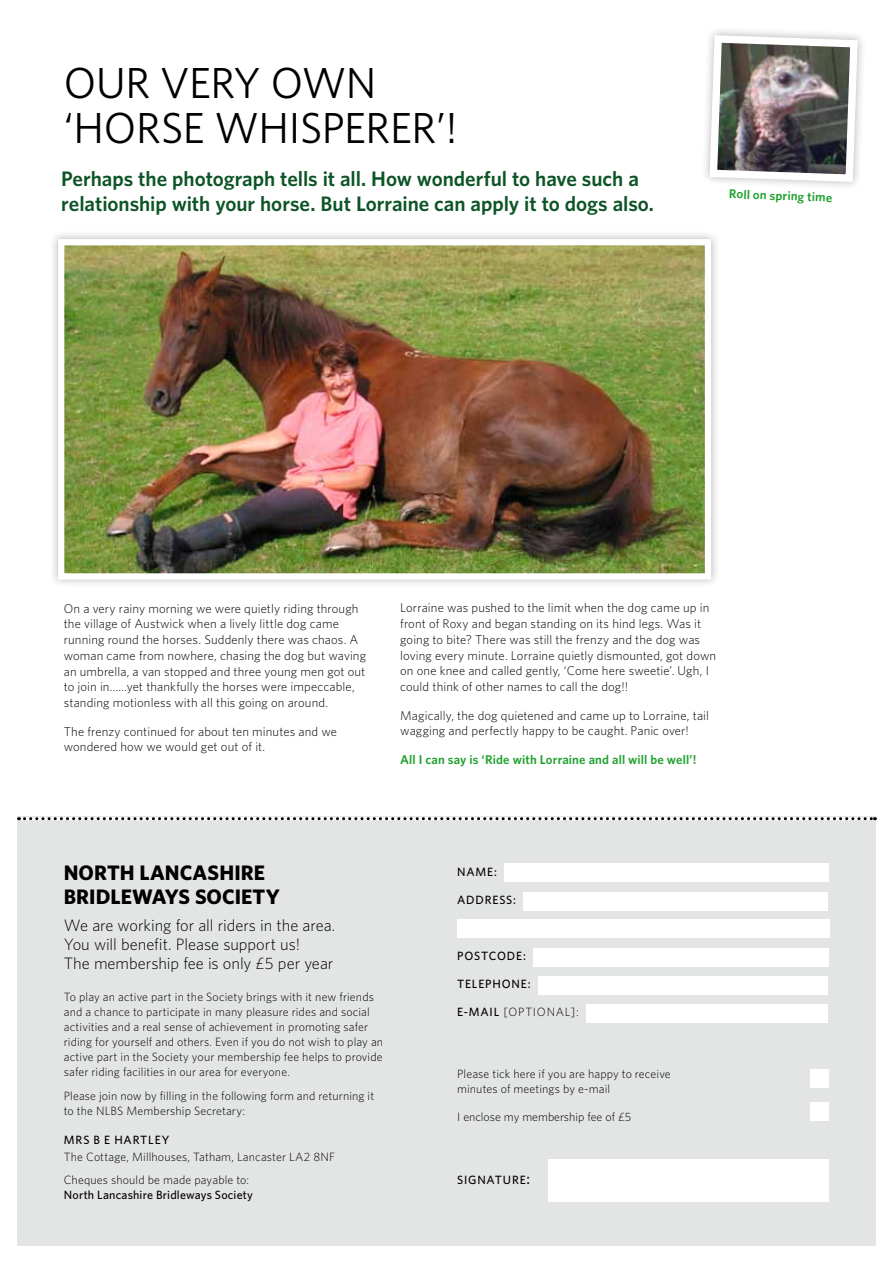
<style>
.page{position:relative;width:893px;height:1263px;background:#fff}
.page>*{position:absolute;margin:0;border:0;box-sizing:border-box;transform-origin:0 0}
.t1{font:43.5px/45px "Whitney HTF";letter-spacing:-.01em;color:#000}
.t2{font:600 21px/25.5px "Whitney HTF";letter-spacing:-.005em;color:#0d5427}
.t3{font:700 21px/24px "Whitney HTF";letter-spacing:.005em;color:#000}
.t4{font:300 16.5px/18.9px "Whitney HTF";color:#000}
.t5{font:300 12.75px/15.8px "Whitney HTF";letter-spacing:.01em;color:#000}
.t6{font:600 12.75px "Whitney HTF";letter-spacing:.01em;color:#1fa12e}
.t7{font:300 12px/15px "Whitney HTF";letter-spacing:.01em;color:#000}
.t8{font:500 12px "Whitney HTF";letter-spacing:.02em;color:#000}
.s1{font-weight:500}
.s2{font-size:15px}
</style>
<div class="page">
<div style="left:17px;top:816px;width:859px;height:430px;background:#e3e4e4"></div>
<div style="left:504px;top:863px;width:325px;height:18px;background:#fff"></div>
<div style="left:524px;top:892px;width:304px;height:18px;background:#fff"></div>
<div style="left:457px;top:920px;width:372px;height:18px;background:#fff"></div>
<div style="left:533px;top:949px;width:296px;height:18px;background:#fff"></div>
<div style="left:538px;top:976px;width:290px;height:19px;background:#fff"></div>
<div style="left:586px;top:1004px;width:242px;height:18px;background:#fff"></div>
<svg style="left:19px;top:817px;width:856px;height:3px;background:#a0a0a0"></svg>
<div style="left:549px;top:1159px;width:280px;height:42px;background:#fff"></div>
<div style="left:810px;top:1069px;width:19px;height:19px;background:#fff"></div>
<div style="left:810px;top:1102px;width:19px;height:19px;background:#fff"></div>
<img style="left:706px;top:31px;width:155px;height:155px">
<div style="left:49px;top:230px;width:671px;height:358px;background:#000;opacity:.29"></div>
<img style="left:65px;top:246px;width:639px;height:326px">
<div style="left:58px;top:239px;width:653px;height:340px;border:6px solid #fff"></div>
<h1 class="t1" style="left:64px;top:59px;width:395px">OUR VERY OWN ‘HORSE WHISPERER’!</h1>
<h2 class="t2" style="left:61px;top:165px;width:594px">Perhaps the photograph tells it all. How wonderful to have such a relationship with your horse. But Lorraine can apply it to dogs also.</h2>
<p class="t6" style="left:729px;top:186px;width:105px;rotate:2deg">Roll on spring time</p>
<p class="t5" style="left:64px;top:600px;width:304px">On a very rainy morning we were quietly riding through the village of Austwick when a lively little dog came running round the horses. Suddenly there was chaos. A woman came from nowhere, chasing the dog but waving an umbrella, a van stopped and three young men got out to join in......yet thankfully the horses were impeccable, standing motionless with all this going on around.</p>
<p class="t5" style="left:64px;top:723px;width:275px">The frenzy continued for about ten minutes and we wondered how we would get out of it.</p>
<p class="t5" style="left:400px;top:600px;width:317px">Lorraine was pushed to the limit when the dog came up in front of Roxy and began standing on its hind legs. Was it going to bite? There was still the frenzy and the dog was loving every minute. Lorraine quietly dismounted, got down on one knee and called gently, ‘Come here sweetie’. Ugh, I could think of other names to call the dog!!</p>
<p class="t5" style="left:400px;top:707px;width:310px">Magically, the dog quietened and came up to Lorraine, tail wagging and perfectly happy to be caught. Panic over!</p>
<p class="t6" style="left:400px;top:752px;width:298px">All I can say is ‘Ride with Lorraine and all will be well’!</p>
<h2 class="t3" style="left:64px;top:860px;width:217px">NORTH LANCASHIRE<br>BRIDLEWAYS SOCIETY</h2>
<p class="t4" style="left:64px;top:916px;width:273px">We are working for all riders in the area.<br>You will benefit. Please support us!<br>The membership fee is only £5 per year</p>
<p class="t7" style="left:64px;top:989px;width:321px">To play an active part in the Society brings with it new friends and a chance to participate in many pleasure rides and social activities and a real sense of achievement in promoting safer riding for yourself and others. Even if you do not wish to play an active part in the Society your membership fee helps to provide safer riding facilities in our area for everyone.</p>
<p class="t7" style="left:64px;top:1088px;width:312px">Please join now by filling in the following form and returning it to the NLBS Membership Secretary:</p>
<p class="t8" style="left:64px;top:1133px;width:107px">MRS B E HARTLEY</p>
<p class="t7" style="left:64px;top:1144px;width:273px;line-height:23.5px">The Cottage, Millhouses, Tatham, Lancaster LA2 8NF<br>Cheques should be made payable to:</p>
<p class="t8" style="left:64px;top:1188px;width:191px">NORTH LANCASHIRE BRIDLEWAYS SOCIETY</p>
<p class="t8" style="left:457px;top:865px;width:41px">NAME:</p>
<p class="t8" style="left:457px;top:893px;width:60px">ADDRESS:</p>
<p class="t8" style="left:457px;top:949px;width:70px">POSTCODE:</p>
<p class="t8" style="left:457px;top:977px;width:30px">TELEPH</p>
<p class="t8" style="left:502px;top:977px;width:30px">ONE:</p>
<p class="t7" style="left:457px;top:1004px;width:98px"><span class="s1">E-MAIL</span> [optional</p>
<p class="t7" style="left:570px;top:1004px;width:10px">]:</p>
<p class="t7" style="left:457px;top:1066px;width:215px">Please tick here if you are happy to receive minutes of meetings by e-mail</p>
<p class="t7" style="left:457px;top:1109px;width:176px">I enclose my membership fee of £5</p>
<p class="t8" style="left:457px;top:1172px;width:74px">SIGNATURE<span class="s2">:</span></p>
</div>
